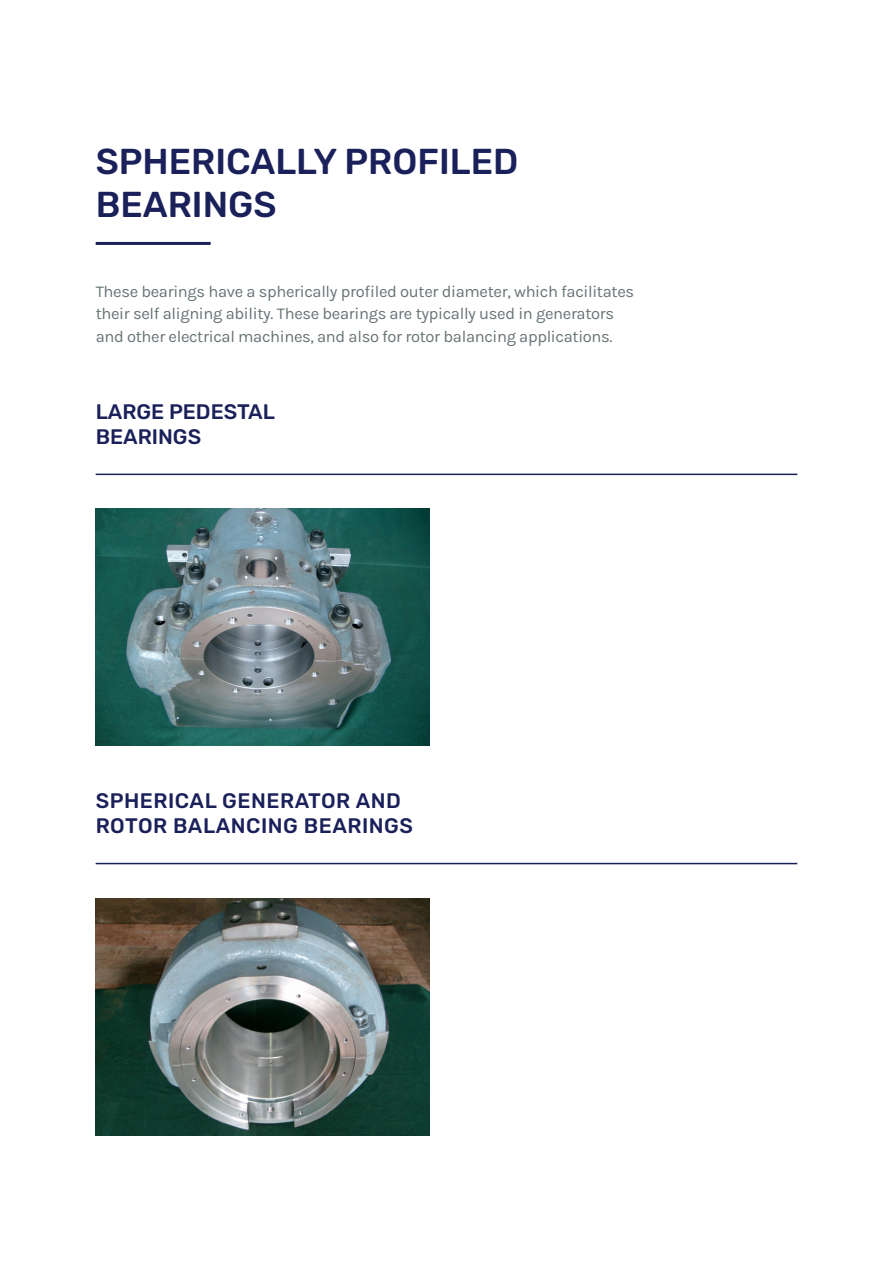
<style>
.page{position:relative;width:893px;height:1263px;background:#fff}
.page>*{position:absolute;margin:0;border:0;box-sizing:border-box;transform-origin:0 0}
.t1{font:500 36px/43.2px "Rubik";color:#1a2059}
.t2{font:500 21px/25.2px "Rubik";letter-spacing:.025em;color:#1a2059}
.t3{font:500 21px "Rubik";color:#1a2059}
.t4{font:16.5px/22.5px "Karla";letter-spacing:-.02em;color:#687375}
</style>
<div class="page">
<hr style="left:96px;top:242px;width:115px;height:3px;background:#1a2059">
<img style="left:96px;top:509px;width:333px;height:236px">
<img style="left:96px;top:898px;width:333px;height:237px">
<hr style="left:96px;top:474px;width:701px;height:1px;background:#1a2059">
<hr style="left:96px;top:863px;width:701px;height:1px;background:#1a2059">
<p class="t1" style="left:96px;top:141px;width:424px">SPHERICALLY PROFILED<br>BEARINGS</p>
<p class="t4" style="left:96px;top:279px;width:540px">These bearings have a spherically profiled outer diameter, which facilitates their self aligning ability. These bearings are typically used in generators and other electrical machines, and also for rotor balancing applications.</p>
<p class="t3" style="left:96px;top:399px;width:181px">LARGE PEDESTAL</p>
<p class="t3" style="left:96px;top:425px;width:107px">BEARINGS</p>
<p class="t2" style="left:96px;top:789px;width:319px">SPHERICAL GENERATOR AND<br>ROTOR BALANCING BEARINGS</p>
</div>
